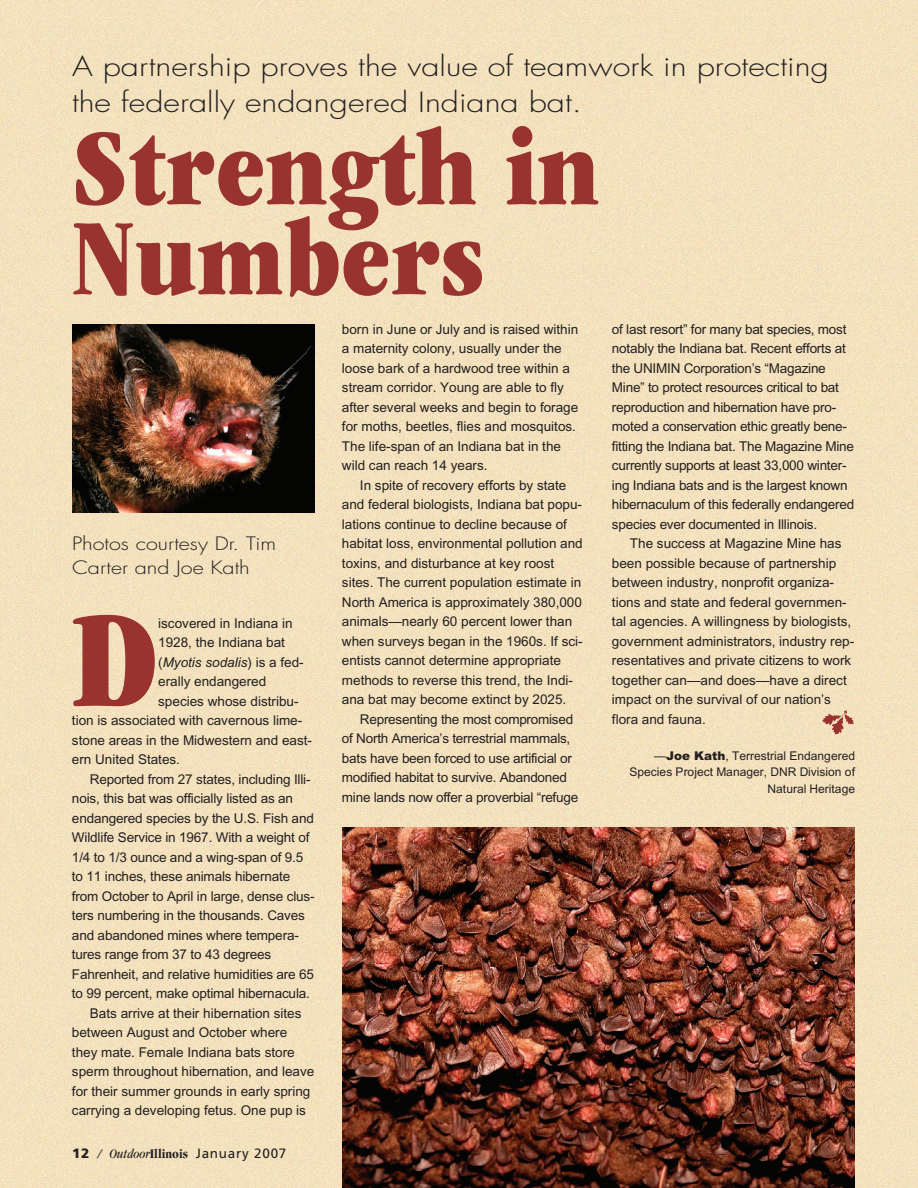
<style>
.page{position:relative;width:918px;height:1188px;background:#fff}
.page>*{position:absolute;margin:0;border:0;box-sizing:border-box;transform-origin:0 0}
.t1{font:ultra-condensed 141.45px "Garamond";color:#993330}
.t2{font:ultra-condensed 112.5px/90px "Garamond";color:#993330}
.t3{font:300 27px/36px "Futura";color:#231f20;scale:1.2 1}
.t4{font:300 18px/24px "Futura";color:#231f20;scale:1.2 1}
.t5{font:13.5px/19.5px "Arial";color:#231f20}
.t6{font:13.5px "Frutiger";letter-spacing:.055em;color:#231f20}
.t7{font:italic 13.5px "Arial";color:#231f20}
.t8{font:12px/16.5px "Arial";color:#231f20;text-align:right}
.s1{font-style:normal}
.s2{font-weight:900}
.s3{font-family:"Garamond";font-style:italic;font-stretch:condensed}
.s4{font-family:"Garamond";font-weight:700;font-stretch:condensed}
</style>
<div class="page">
<img style="left:0;top:0;width:918px;height:1188px">
<img style="left:822px;top:710px;width:32px;height:25px">
<img style="left:72px;top:324px;width:243px;height:189px">
<img style="left:342px;top:828px;width:513px;height:360px">
<h3 class="t3" style="left:72px;top:51px;width:632px">A partnership proves the value of teamwork in protecting the federally endangered Indiana bat.</h3>
<h2 class="t2" style="left:72px;top:133px;width:529px">Strength in<br>Numbers</h2>
<h3 class="t4" style="left:72px;top:533px;width:172px">Photos courtesy Dr. Tim<br>Carter and Joe Kath</h3>
<h1 class="t1" style="left:72px;top:608px;width:88px">D</h1>
<p class="t5" style="left:158px;top:614px;width:136px">iscovered in Indiana in</p>
<p class="t5" style="left:158px;top:634px;width:128px">1928, the Indiana bat</p>
<p class="t7" style="left:158px;top:657px;width:147px"><span class="s1">(</span>Myotis sodalis<span class="s1">) is a fed-</span></p>
<p class="t5" style="left:158px;top:673px;width:110px">erally endangered</p>
<p class="t5" style="left:158px;top:692px;width:142px">species whose distribu-</p>
<p class="t5" style="left:72px;top:712px;width:232px">tion is associated with cavernous lime-</p>
<p class="t5" style="left:72px;top:731px;width:242px">stone areas in the Midwestern and east-</p>
<p class="t5" style="left:72px;top:751px;width:110px">ern United States.</p>
<p class="t5" style="left:90px;top:770px;width:222px">Reported from 27 states, including Illi-</p>
<p class="t5" style="left:72px;top:790px;width:223px">nois, this bat was officially listed as an</p>
<p class="t5" style="left:72px;top:809px;width:243px">endangered species by the U.S. Fish and</p>
<p class="t5" style="left:72px;top:829px;width:239px">Wildlife Service in 1967. With a weight of</p>
<p class="t5" style="left:72px;top:848px;width:233px">1/4 to 1/3 ounce and a wing-span of 9.5</p>
<p class="t5" style="left:72px;top:868px;width:220px">to 11 inches, these animals hibernate</p>
<p class="t5" style="left:72px;top:887px;width:244px">from October to April in large, dense clus-</p>
<p class="t5" style="left:72px;top:907px;width:235px">ters numbering in the thousands. Caves</p>
<p class="t5" style="left:72px;top:926px;width:228px">and abandoned mines where tempera-</p>
<p class="t5" style="left:72px;top:946px;width:201px">tures range from 37 to 43 degrees</p>
<p class="t5" style="left:72px;top:965px;width:244px">Fahrenheit, and relative humidities are 65</p>
<p class="t5" style="left:72px;top:985px;width:239px">to 99 percent, make optimal hibernacula.</p>
<p class="t5" style="left:90px;top:1004px;width:213px">Bats arrive at their hibernation sites</p>
<p class="t5" style="left:72px;top:1024px;width:217px">between August and October where</p>
<p class="t5" style="left:72px;top:1043px;width:224px">they mate. Female Indiana bats store</p>
<p class="t5" style="left:72px;top:1063px;width:244px">sperm throughout hibernation, and leave</p>
<p class="t5" style="left:72px;top:1082px;width:240px">for their summer grounds in early spring</p>
<p class="t5" style="left:72px;top:1102px;width:236px">carrying a developing fetus. One pup is</p>
<p class="t6" style="left:72px;top:1148px;width:216px"><span class="s2">12</span> <span class="s3">/ Outdoor</span><span class="s4">Illinois</span> January 2007</p>
<p class="t5" style="left:342px;top:320px;width:238px">born in June or July and is raised within a maternity colony, usually under the loose bark of a hardwood tree within a stream corridor. Young are able to fly after several weeks and begin to forage for moths, beetles, flies and mosquitos.<br>The life-span of an Indiana bat in the wild can reach 14 years.</p>
<p class="t5" style="left:342px;top:476px;width:242px;text-indent:18px">In spite of recovery efforts by state and federal biologists, Indiana bat popu&shy;lations continue to decline because of habitat loss, environmental pollution and toxins, and disturbance at key roost sites. The current population estimate in North America is approximately 380,000 animals—nearly 60 percent lower than when surveys began in the 1960s. If sci&shy;entists cannot determine appropriate methods to reverse this trend, the Indi&shy;ana bat may become extinct by 2025.</p>
<p class="t5" style="left:342px;top:710px;width:238px;text-indent:18px">Representing the most compromised of North America’s terrestrial mammals, bats have been forced to use artificial or modified habitat to survive. Abandoned mine lands now offer a proverbial “refuge</p>
<p class="t5" style="left:612px;top:320px;width:244px">of last resort” for many bat species, most notably the Indiana bat. Recent efforts at the UNIMIN Corporation’s “Magazine Mine” to protect resources critical to bat reproduction and hibernation have pro&shy;moted a conservation ethic greatly bene&shy;fitting the Indiana bat. The Magazine Mine currently supports at least 33,000 winter&shy;ing Indiana bats and is the largest known hibernaculum of this federally endangered species ever documented in Illinois.</p>
<p class="t5" style="left:612px;top:535px;width:244px;text-indent:18px">The success at Magazine Mine has been possible because of partnership between industry, nonprofit organiza&shy;tions and state and federal governmen&shy;tal agencies. A willingness by biologists, government administrators, industry rep&shy;resentatives and private citizens to work together can—and does—have a direct impact on the survival of our nation’s flora and fauna.</p>
<p class="t8" style="left:630px;top:748px;width:227px">—<span class="s2">Joe Kath</span>, Terrestrial Endangered<br>Species Project Manager, DNR Division of<br>Natural Heritage</p>
</div>
